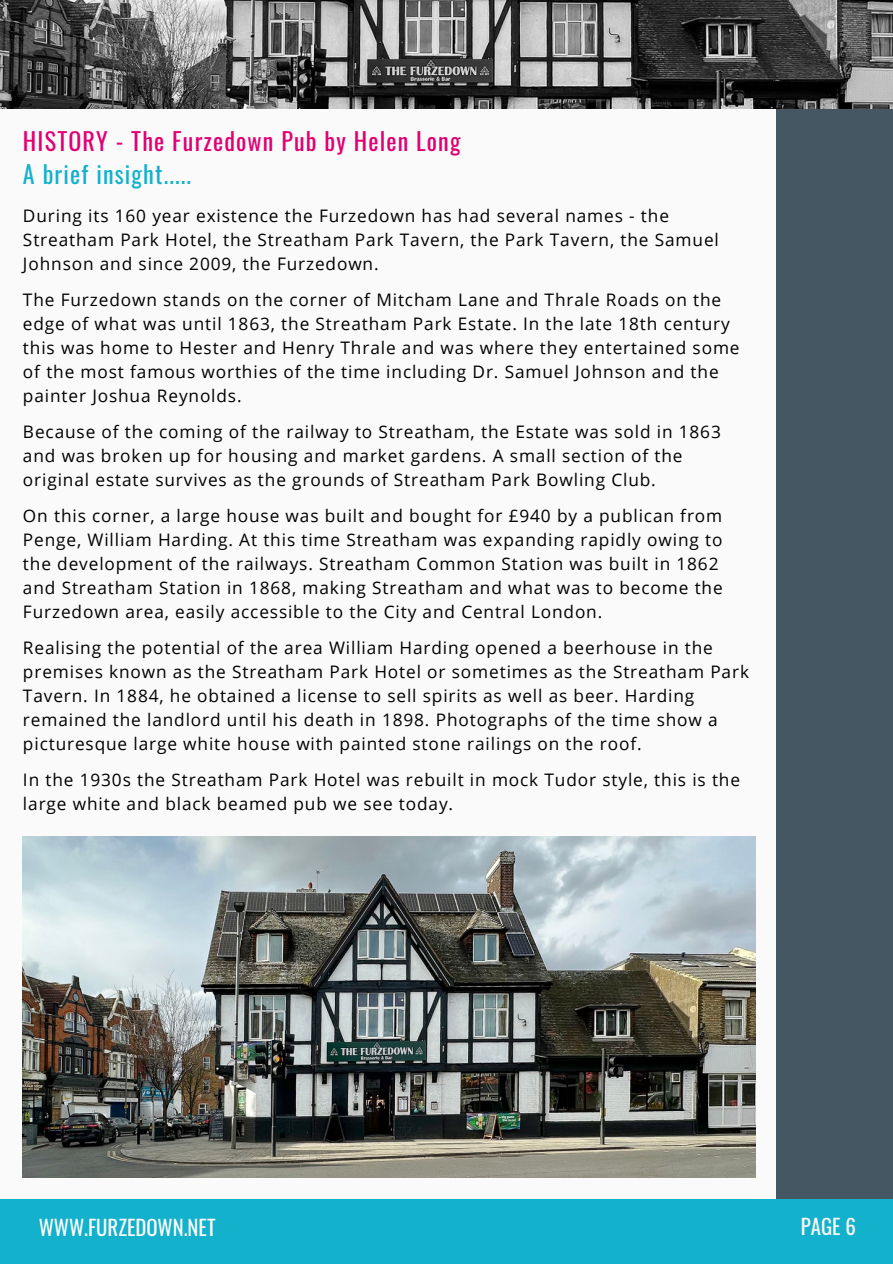
<style>
.page{position:relative;width:893px;height:1264px;background:#fff}
.page>*{position:absolute;margin:0;border:0;box-sizing:border-box;transform-origin:0 0}
.t1{font:24px "Oswald";letter-spacing:.05em;color:#e10073}
.t2{font:24px "Oswald";letter-spacing:.05em;color:#14b1cd}
.t3{font:20.85px "Oswald";color:#fcfdfc}
.t4{font:20.85px "Oswald";color:#fafafa}
.t5{font:17.25px/24px "Open Sans";letter-spacing:.05em;color:#000}
</style>
<div class="page">
<div style="left:0;top:0;width:892px;height:1263px;background:#fafafa"></div>
<div style="left:776px;top:0;width:116px;height:1215px;background:#455763"></div>
<div style="left:0;top:1199px;width:892px;height:64px;background:#14b1cd"></div>
<img style="left:1px;top:0;width:891px;height:108px">
<img style="left:23px;top:836px;width:732px;height:341px">
<h1 class="t1" style="left:23px;top:123px;width:439px">HISTORY - The Furzedown Pub by Helen Long</h1>
<h1 class="t2" style="left:23px;top:156px;width:170px">A brief insight.....</h1>
<p class="t5" style="left:23px;top:203px;width:697px">During its 160 year existence the Furzedown has had several names - the<br>Streatham Park Hotel, the Streatham Park Tavern, the Park Tavern, the Samuel<br>Johnson and since 2009, the Furzedown.</p>
<p class="t5" style="left:23px;top:287px;width:718px">The Furzedown stands on the corner of Mitcham Lane and Thrale Roads on the edge of what was until 1863, the Streatham Park Estate. In the late 18th century this was home to Hester and Henry Thrale and was where they entertained some of the most famous worthies of the time including Dr. Samuel Johnson and the painter Joshua Reynolds.</p>
<p class="t5" style="left:23px;top:419px;width:699px">Because of the coming of the railway to Streatham, the Estate was sold in 1863 and was broken up for housing and market gardens. A small section of the original estate survives as the grounds of Streatham Park Bowling Club.</p>
<p class="t5" style="left:23px;top:503px;width:701px">On this corner, a large house was built and bought for £940 by a publican from Penge, William Harding. At this time Streatham was expanding rapidly owing to the development of the railways. Streatham Common Station was built in 1862 and Streatham Station in 1868, making Streatham and what was to become the Furzedown area, easily accessible to the City and Central London.</p>
<p class="t5" style="left:23px;top:635px;width:727px">Realising the potential of the area William Harding opened a beerhouse in the premises known as the Streatham Park Hotel or sometimes as the Streatham Park Tavern. In 1884, he obtained a license to sell spirits as well as beer. Harding remained the landlord until his death in 1898. Photographs of the time show a picturesque large white house with painted stone railings on the roof.</p>
<p class="t5" style="left:23px;top:767px;width:718px">In the 1930s the Streatham Park Hotel was rebuilt in mock Tudor style, this is the large white and black beamed pub we see today.</p>
<p class="t3" style="left:39px;top:1211px;width:178px">WWW.FURZEDOWN.NET</p>
<p class="t4" style="left:800px;top:1210px;width:56px">PAGE 6</p>
</div>
